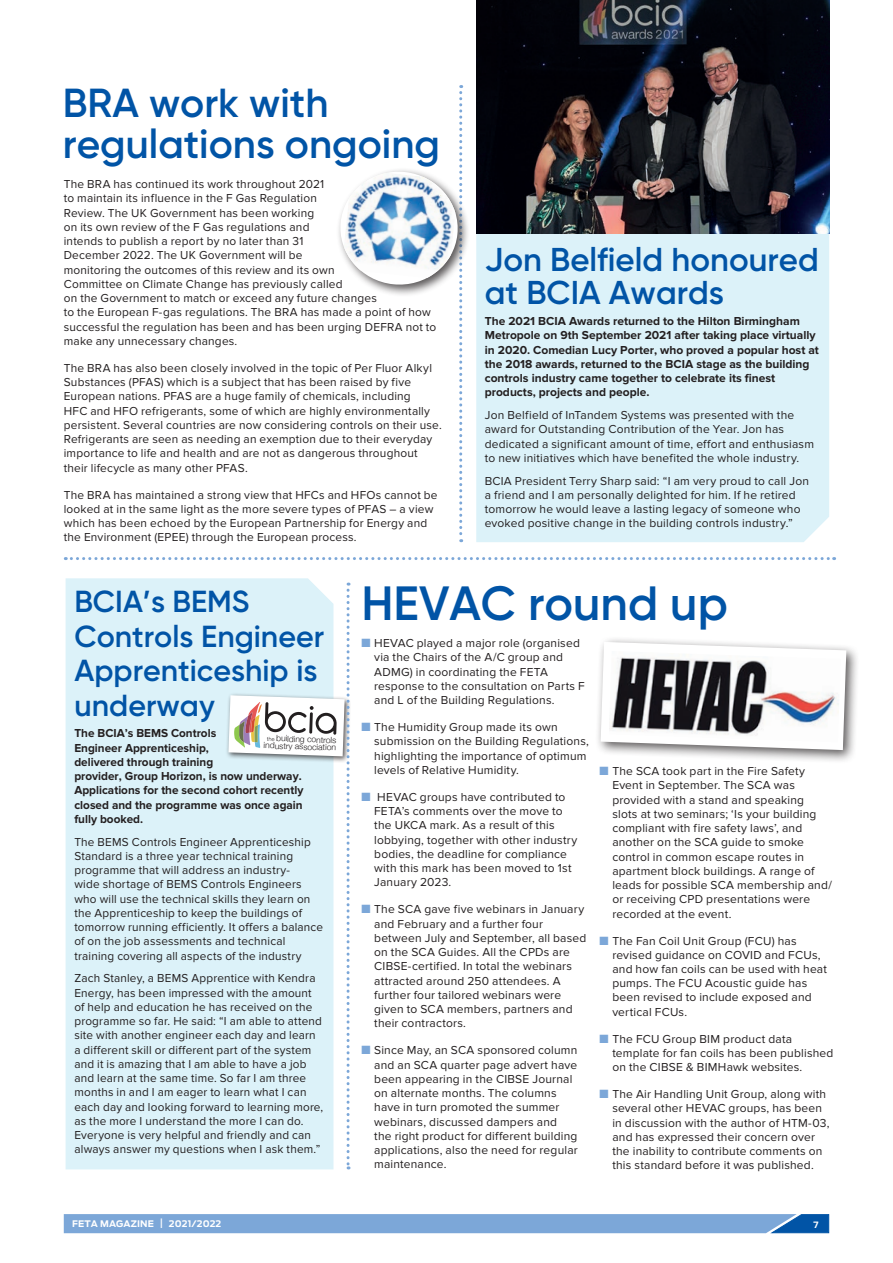
<style>
.page{position:relative;width:893px;height:1263px;background:#fff}
.page>*{position:absolute;margin:0;border:0;box-sizing:border-box;transform-origin:0 0}
.t1{font:600 48px "Gilroy";color:#0154a6}
.t2{font:600 40.5px/40.5px "Gilroy";color:#0154a6}
.t3{font:600 33px/33px "Gilroy";color:#0154a6}
.t4{font:600 30.45px/34.5px "Gilroy";color:#0154a6}
.t5{font:12px/14.2px "Proxima Nova";letter-spacing:.015em;color:#231f20}
.t6{font:700 12px/14.2px "Proxima Nova";color:#231f20}
.t7{font:700 9px "Antenna";letter-spacing:.01em;color:#fff}
.t8{font:700 8.7px "Antenna";color:#fff}
.t9{font:300 8.55px/7.4px "Helvetica Neue";color:#231f20;text-align:right}
.s1{color:#7ca7d8}
.s2{font-weight:500;font-size:12.9px}
</style>
<div class="page">
<div style="left:476px;top:234px;width:353px;height:308px;background:#dcf2f9"></div>
<img style="left:476px;top:0;width:353px;height:234px">
<div style="left:66px;top:578px;width:246px;height:591px;background:#dcf2f9"></div>
<div style="left:225px;top:692px;width:126px;height:71px;background:#231f20;opacity:.75"></div>
<div style="left:594px;top:635px;width:266px;height:128px;background:#231f20;opacity:.75"></div>
<svg style="left:601px;top:642px;width:245px;height:108px"></svg>
<img style="left:609px;top:651px;width:232px;height:91px">
<div style="left:336px;top:167px;width:134px;height:130px;background:#231f20;opacity:.75"></div>
<svg style="left:337px;top:85px;width:125px;height:457px"></svg>
<img style="left:344px;top:173px;width:111px;height:105px">
<svg style="left:65px;top:557px;width:770px;height:3px"></svg>
<svg style="left:228px;top:583px;width:122px;height:586px"></svg>
<svg style="left:64px;top:1214px;width:766px;height:20px;background:#7ba6d7"></svg>
<h2 class="t2" style="left:63px;top:83px;width:379px">BRA work with regulations ongoing</h2>
<p class="t5" style="left:64px;top:177px;width:374px">The BRA has continued its work throughout 2021<br>to maintain its influence in the F Gas Regulation<br>Review. The UK Government has been working<br>on its own review of the F Gas regulations and<br>intends to publish a report by no later than 31<br>December 2022. The UK Government will be<br>monitoring the outcomes of this review and its own<br>Committee on Climate Change has previously called<br>on the Government to match or exceed any future changes<br>to the European F-gas regulations. The BRA has made a point of how successful the regulation has been and has been urging DEFRA not to make any unnecessary changes.</p>
<p class="t5" style="left:64px;top:361px;width:379px">The BRA has also been closely involved in the topic of Per Fluor Alkyl Substances (PFAS) which is a subject that has been raised by five European nations. PFAS are a huge family of chemicals, including<br>HFC and HFO refrigerants, some of which are highly environmentally persistent. Several countries are now considering controls on their use.<br>Refrigerants are seen as needing an exemption due to their everyday importance to life and health and are not as dangerous throughout their lifecycle as many other PFAS.</p>
<p class="t5" style="left:64px;top:488px;width:375px">The BRA has maintained a strong view that HFCs and HFOs cannot be looked at in the same light as the more severe types of PFAS – a view which has been echoed by the European Partnership for Energy and the Environment (EPEE) through the European process.</p>
<h3 class="t3" style="left:485px;top:243px;width:336px">Jon Belfield honoured at BCIA Awards</h3>
<p class="t6" style="left:485px;top:314px;width:336px">The 2021 BCIA Awards returned to the Hilton Birmingham Metropole on 9th September 2021 after taking place virtually in 2020. Comedian Lucy Porter, who proved a popular host at the 2018 awards, returned to the BCIA stage as the building controls industry came together to celebrate its finest products, projects and people.</p>
<p class="t5" style="left:485px;top:408px;width:331px">Jon Belfield of InTandem Systems was presented with the award for Outstanding Contribution of the Year. Jon has dedicated a significant amount of time, effort and enthusiasm to new initiatives which have benefited the whole industry.</p>
<p class="t5" style="left:485px;top:474px;width:326px">BCIA President Terry Sharp said: “I am very proud to call Jon a friend and I am personally delighted for him. If he retired tomorrow he would leave a lasting legacy of someone who evoked positive change in the building controls industry.”</p>
<h3 class="t4" style="left:74px;top:584px;width:251px">BCIA’s BEMS<br>Controls Engineer<br>Apprenticeship is underway</h3>
<h1 class="t1" style="left:361px;top:573px;width:368px">HEVAC round up</h1>
<p class="t5" style="left:374px;top:636px;width:212px;text-indent:-13px"><span class="s1">■</span> HEVAC played a major role (organised via the Chairs of the A/C group and ADMG) in coordinating the FETA response to the consultation on Parts F and L of the Building Regulations.</p>
<p class="t5" style="left:374px;top:720px;width:216px;text-indent:-13px"><span class="s1">■</span> The Humidity Group made its own submission on the Building Regulations, highlighting the importance of optimum levels of Relative Humidity.</p>
<p class="t5" style="left:374px;top:790px;width:205px;text-indent:-13px"><span class="s1">■</span> HEVAC groups have contributed to<br>FETA’s comments over the move to the UKCA mark. As a result of this lobbying, together with other industry bodies, the deadline for compliance with this mark has been moved to 1st<br>January 2023.</p>
<p class="t5" style="left:374px;top:902px;width:214px;text-indent:-13px"><span class="s1">■</span> The SCA gave five webinars in January and February and a further four between July and September, all based on the SCA Guides. All the CPDs are CIBSE-certified. In total the webinars attracted around 250 attendees. A further four tailored webinars were given to SCA members, partners and their contractors.</p>
<p class="t5" style="left:374px;top:1043px;width:205px;text-indent:-13px"><span class="s1">■</span> Since May, an SCA sponsored column and an SCA quarter page advert have been appearing in the CIBSE Journal on alternate months. The columns have in turn promoted the summer webinars, discussed dampers and<br>the right product for different building applications, also the need for regular maintenance.</p>
<p class="t6" style="left:74px;top:726px;width:230px">The BCIA’s BEMS Controls<br>Engineer Apprenticeship,<br>delivered through training<br>provider, Group Horizon, is now underway.<br>Applications for the second cohort recently closed and the programme was once again fully booked.</p>
<p class="t5" style="left:74px;top:835px;width:250px">The BEMS Controls Engineer Apprenticeship Standard is a three year technical training programme that will address an industry-<br>wide shortage of BEMS Controls Engineers who will use the technical skills they learn on the Apprenticeship to keep the buildings of tomorrow running efficiently. It offers a balance of on the job assessments and technical training covering all aspects of the industry</p>
<p class="t5" style="left:74px;top:971px;width:250px">Zach Stanley, a BEMS Apprentice with Kendra Energy, has been impressed with the amount of help and education he has received on the programme so far. He said: “I am able to attend site with another engineer each day and learn a different skill or different part of the system and it is amazing that I am able to have a job and learn at the same time. So far I am three months in and I am eager to learn what I can each day and looking forward to learning more, as the more I understand the more I can do.<br>Everyone is very helpful and friendly and can always answer my questions when I ask them.”</p>
<p class="t9" style="left:264px;top:733px;width:74px;rotate:2deg">building controls industry association</p>
<p class="t5" style="left:612px;top:764px;width:221px;text-indent:-13px"><span class="s1">■</span> The SCA took part in the Fire Safety Event in September. The SCA was provided with a stand and speaking slots at two seminars; ‘Is your building compliant with fire safety laws’, and another on the SCA guide to smoke control in common escape routes in apartment block buildings. A range of leads for possible SCA membership and/ or receiving CPD presentations were recorded at the event.</p>
<p class="t5" style="left:612px;top:933px;width:216px;text-indent:-13px"><span class="s1">■</span> The Fan Coil Unit Group (FCU) has revised guidance on COVID and FCUs, and how fan coils can be used with heat pumps. The FCU Acoustic guide has been revised to include exposed and vertical FCUs.</p>
<p class="t5" style="left:612px;top:1032px;width:223px;text-indent:-13px"><span class="s1">■</span> The FCU Group BIM product data template for fan coils has been published on the CIBSE &amp; BIMHawk websites.</p>
<p class="t5" style="left:612px;top:1087px;width:219px;text-indent:-13px"><span class="s1">■</span> The Air Handling Unit Group, along with several other HEVAC groups, has been in discussion with the author of HTM-03, and has expressed their concern over the inability to contribute comments on this standard before it was published.</p>
<p class="t7" style="left:72px;top:1218px;width:151px">FETA MAGAZINE <span class="s2">I</span> 2021/2022</p>
<p class="t8" style="left:813px;top:1220px;width:7px">7</p>
</div>
